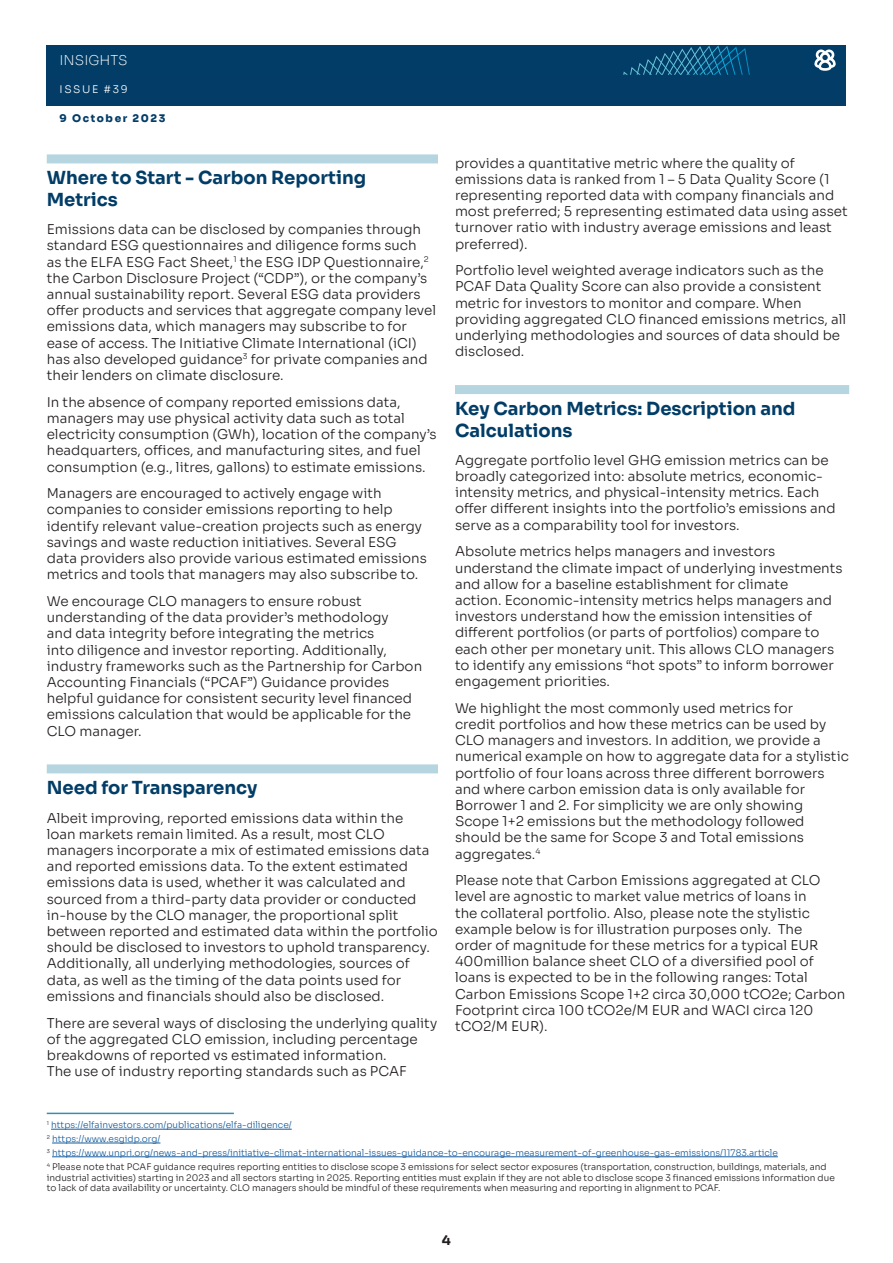
<style>
.page{position:relative;width:893px;height:1263px;background:#fff}
.page>*{position:absolute;margin:0;border:0;box-sizing:border-box;transform-origin:0 0}
._02_1_CROSSHEAD_01_SoraBld_12_14pt_RuleAb{font:700 18px/21.6px "Sora";color:#023d67}
._05_1_BODYTEXT_01_SoraLt_8_11pt_Black{font:300 13.5px/16.2px "Sora";color:#231f20}
.t1{font:200 13.5px "Sora";color:#fff}
._05_1_BODYTEXT_01_SoraLt_8_11pt_Black-2{font:700 13.5px "Sora";color:#231f20}
.t2{font:800 10.5px "Sora";letter-spacing:.15em;color:#023c67}
.t3{font:300 10.5px "Sora";letter-spacing:.15em;color:#fff}
._05_1_BODYTEXT_01_SoraLt_8_11pt_Black-3{font:300 9px/10.8px "Sora";color:#231f20}
._05_1_BODYTEXT_01_SoraLt_8_11pt_Black-4{font:300 9px "Sora";color:#175d9e}
</style>
<div class="page">
<div style="left:47px;top:45px;width:799px;height:30px;background:#023d67"></div>
<svg style="left:623px;top:45px;width:127px;height:30px"></svg>
<div style="left:47px;top:75px;width:799px;height:30px;background:#023c67"></div>
<div style="left:47px;top:154px;width:391px;height:9px;background:#b5d6e0"></div>
<div style="left:47px;top:764px;width:391px;height:9px;background:#b5d6e0"></div>
<hr style="left:47px;top:1113px;width:187px;height:1px;background:#368fb0">
<div style="left:455px;top:385px;width:394px;height:9px;background:#b5d6e0"></div>
<hr style="left:51px;top:1129px;width:241px;height:1px;background:#175d9e">
<hr style="left:52px;top:1143px;width:108px;height:1px;background:#175d9e">
<hr style="left:52px;top:1156px;width:726px;height:1px;background:#175d9e">
<svg style="left:814px;top:50px;width:22px;height:21px"></svg>
<p class="t1" style="left:60px;top:49px;width:70px">INSIGHTS</p>
<p class="t3" style="left:60px;top:81px;width:70px">ISSUE #39</p>
<p class="t2" style="left:60px;top:109px;width:107px">9 October 2023</p>
<p class="_02_1_CROSSHEAD_01_SoraBld_12_14pt_RuleAb" style="left:47px;top:166px;width:321px">Where to Start - Carbon Reporting<br>Metrics</p>
<p class="_05_1_BODYTEXT_01_SoraLt_8_11pt_Black" style="left:47px;top:220px;width:391px">Emissions data can be disclosed by companies through standard ESG questionnaires and diligence forms such<br>as the ELFA ESG Fact Sheet,<sup>1</sup> the ESG IDP Questionnaire,<sup>2 </sup>the Carbon Disclosure Project (“CDP”), or the company’s annual sustainability report. Several ESG data providers offer products and services that aggregate company level emissions data, which managers may subscribe to for ease of access. The Initiative Climate International (iCI) has also developed guidance<sup>3</sup> for private companies and their lenders on climate disclosure.</p>
<p class="_05_1_BODYTEXT_01_SoraLt_8_11pt_Black" style="left:47px;top:393px;width:391px">In the absence of company reported emissions data, managers may use physical activity data such as total electricity consumption (GWh), location of the company’s headquarters, offices, and manufacturing sites, and fuel consumption (e.g., litres, gallons) to estimate emissions.</p>
<p class="_05_1_BODYTEXT_01_SoraLt_8_11pt_Black" style="left:47px;top:484px;width:382px">Managers are encouraged to actively engage with companies to consider emissions reporting to help identify relevant value-creation projects such as energy savings and waste reduction initiatives. Several ESG data providers also provide various estimated emissions metrics and tools that managers may also subscribe to.</p>
<p class="_05_1_BODYTEXT_01_SoraLt_8_11pt_Black" style="left:47px;top:592px;width:377px">We encourage CLO managers to ensure robust understanding of the data provider’s methodology<br>and data integrity before integrating the metrics<br>into diligence and investor reporting. Additionally, industry frameworks such as the Partnership for Carbon Accounting Financials (“PCAF”) Guidance provides helpful guidance for consistent security level financed emissions calculation that would be applicable for the CLO manager.</p>
<p class="_02_1_CROSSHEAD_01_SoraBld_12_14pt_RuleAb" style="left:47px;top:775px;width:212px">Need for Transparency</p>
<p class="_05_1_BODYTEXT_01_SoraLt_8_11pt_Black" style="left:47px;top:808px;width:393px">Albeit improving, reported emissions data within the<br>loan markets remain limited. As a result, most CLO managers incorporate a mix of estimated emissions data and reported emissions data. To the extent estimated emissions data is used, whether it was calculated and sourced from a third-party data provider or conducted in-house by the CLO manager, the proportional split between reported and estimated data within the portfolio should be disclosed to investors to uphold transparency.<br>Additionally, all underlying methodologies, sources of data, as well as the timing of the data points used for emissions and financials should also be disclosed.</p>
<p class="_05_1_BODYTEXT_01_SoraLt_8_11pt_Black" style="left:47px;top:1013px;width:392px">There are several ways of disclosing the underlying quality of the aggregated CLO emission, including percentage breakdowns of reported vs estimated information.<br>The use of industry reporting standards such as PCAF</p>
<p class="_05_1_BODYTEXT_01_SoraLt_8_11pt_Black" style="left:455px;top:153px;width:394px">provides a quantitative metric where the quality of emissions data is ranked from 1 – 5 Data Quality Score (1 representing reported data with company financials and most preferred; 5 representing estimated data using asset turnover ratio with industry average emissions and least preferred).</p>
<p class="_05_1_BODYTEXT_01_SoraLt_8_11pt_Black" style="left:455px;top:261px;width:393px">Portfolio level weighted average indicators such as the PCAF Data Quality Score can also provide a consistent metric for investors to monitor and compare. When providing aggregated CLO financed emissions metrics, all underlying methodologies and sources of data should be disclosed.</p>
<p class="_02_1_CROSSHEAD_01_SoraBld_12_14pt_RuleAb" style="left:455px;top:396px;width:342px">Key Carbon Metrics: Description and<br>Calculations</p>
<p class="_05_1_BODYTEXT_01_SoraLt_8_11pt_Black" style="left:455px;top:451px;width:382px">Aggregate portfolio level GHG emission metrics can be broadly categorized into: absolute metrics, economic&shy;intensity metrics, and physical-intensity metrics. Each offer different insights into the portfolio’s emissions and serve as a comparability tool for investors.</p>
<p class="_05_1_BODYTEXT_01_SoraLt_8_11pt_Black" style="left:455px;top:542px;width:389px">Absolute metrics helps managers and investors understand the climate impact of underlying investments and allow for a baseline establishment for climate<br>action. Economic-intensity metrics helps managers and investors understand how the emission intensities of different portfolios (or parts of portfolios) compare to each other per monetary unit. This allows CLO managers to identify any emissions “hot spots” to inform borrower engagement priorities.</p>
<p class="_05_1_BODYTEXT_01_SoraLt_8_11pt_Black" style="left:455px;top:698px;width:395px">We highlight the most commonly used metrics for<br>credit portfolios and how these metrics can be used by CLO managers and investors. In addition, we provide a numerical example on how to aggregate data for a stylistic portfolio of four loans across three different borrowers and where carbon emission data is only available for Borrower 1 and 2. For simplicity we are only showing Scope 1+2 emissions but the methodology followed should be the same for Scope 3 and Total emissions aggregates.<sup>4</sup></p>
<p class="_05_1_BODYTEXT_01_SoraLt_8_11pt_Black" style="left:455px;top:871px;width:392px">Please note that Carbon Emissions aggregated at CLO level are agnostic to market value metrics of loans in<br>the collateral portfolio. Also, please note the stylistic example below is for illustration purposes only. The<br>order of magnitude for these metrics for a typical EUR 400million balance sheet CLO of a diversified pool of loans is expected to be in the following ranges: Total Carbon Emissions Scope 1+2 circa 30,000 tCO2e; Carbon Footprint circa 100 tCO2e/M EUR and WACI circa 120 tCO2/M EUR).</p>
<p class="_05_1_BODYTEXT_01_SoraLt_8_11pt_Black-4" style="left:47px;top:1118px;width:246px"><sup>1</sup> https://elfainvestors.com/publications/elfa-diligence/</p>
<p class="_05_1_BODYTEXT_01_SoraLt_8_11pt_Black-4" style="left:47px;top:1131px;width:115px"><sup>2</sup> https://www.esgidp.org/</p>
<p class="_05_1_BODYTEXT_01_SoraLt_8_11pt_Black-4" style="left:47px;top:1145px;width:733px"><sup>3</sup> https://www.unpri.org/news-and-press/initiative-climat-international-issues-guidance-to-encourage-measurement-of-greenhouse-gas-emissions/11783.article</p>
<p class="_05_1_BODYTEXT_01_SoraLt_8_11pt_Black-3" style="left:47px;top:1160px;width:790px"><sup>4</sup> Please note that PCAF guidance requires reporting entities to disclose scope 3 emissions for select sector exposures (transportation, construction, buildings, materials, and industrial activities) starting in 2023 and all sectors starting in 2025. Reporting entities must explain if they are not able to disclose scope 3 financed emissions information due to lack of data availability or uncertainty. CLO managers should be mindful of these requirements when measuring and reporting in alignment to PCAF.</p>
<p class="_05_1_BODYTEXT_01_SoraLt_8_11pt_Black-2" style="left:442px;top:1228px;width:11px">4</p>
</div>
